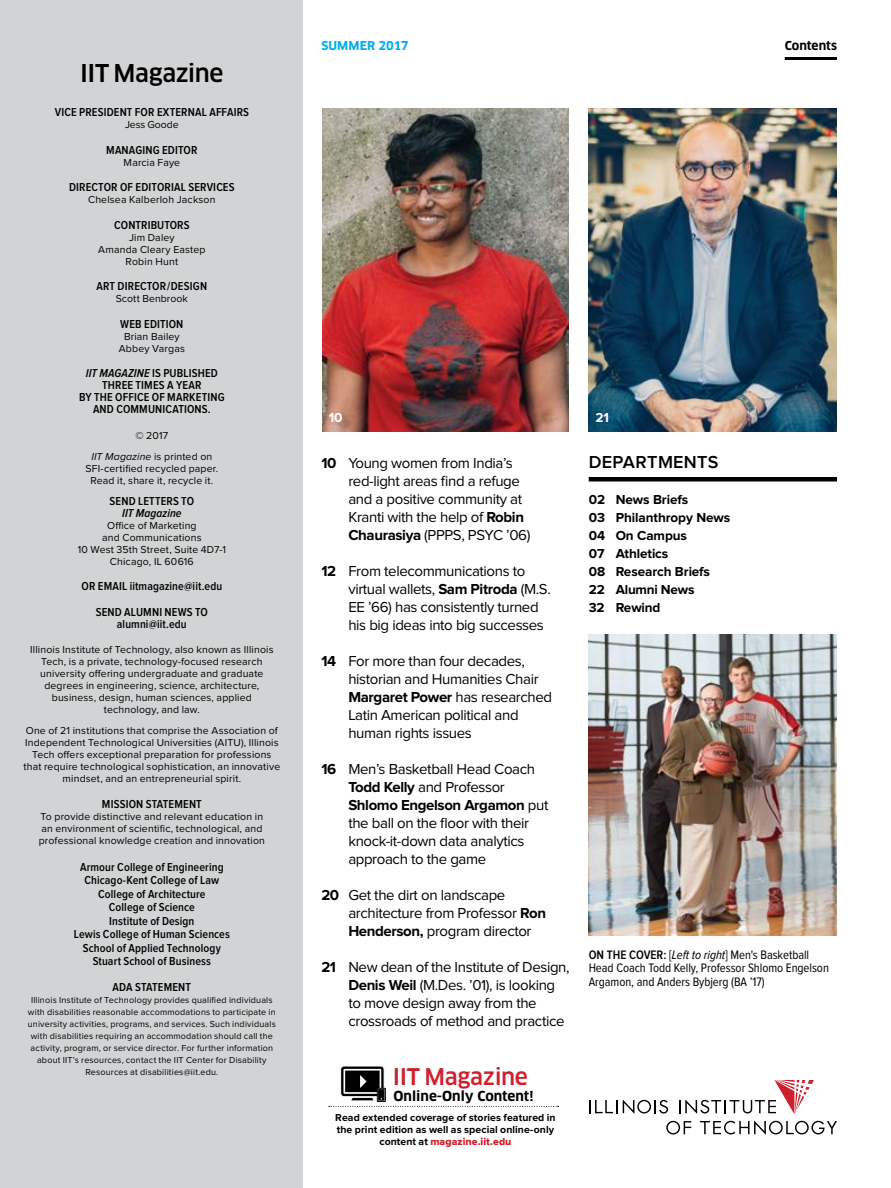
<style>
.page{position:relative;width:891px;height:1188px;background:#fff}
.page>*{position:absolute;margin:0;border:0;box-sizing:border-box;transform-origin:0 0}
.t1{font:500 24px "Clan OT";letter-spacing:-.02em;color:#000}
.t2{font:500 22.5px "Clan OT";letter-spacing:-.015em;color:#d0202e}
.t3{font:600 18px "Proxima Nova";letter-spacing:.02em;color:#000}
.t4{font:15px/18px "Proxima Nova";letter-spacing:-.025em;color:#000}
.t5{font:700 13.5px/18px "Proxima Nova";letter-spacing:-.005em;color:#000}
.t6{font:700 13.5px "Clan OT";color:#000}
.t7{font:700 13.5px "Proxima Nova";color:#fff}
.t8{font:12.75px/13.5px "Proxima Nova Cond";letter-spacing:-.005em;color:#000}
.t9{font:600 12px/13.5px "Proxima Nova Cond";letter-spacing:.01em;color:#000;text-align:center}
.t10{font:italic 600 12px "Proxima Nova Cond";letter-spacing:.005em;color:#000}
.t11{font:700 12px "Clan OT";letter-spacing:.01em;color:#00aeef}
.t12{font:700 12px "Clan OT";color:#000}
.t13{font:10.5px/12px "Proxima Nova";letter-spacing:.015em;color:#000;text-align:center}
.t14{font:700 10.5px/12px "Proxima Nova";letter-spacing:.005em;color:#000}
.t15{font:10.5px "Proxima Nova Extrabld";letter-spacing:.005em;color:#d0202e}
.t16{font:10.5px "Proxima Nova";letter-spacing:-.01em;color:#000}
.t17{font:9px/12px "Proxima Nova";letter-spacing:.02em;color:#000;text-align:center}
.s1{font-style:italic}
.s2{font-weight:700}
.s3{font-family:"Proxima Nova";font-weight:700;color:#000}
.s4{font-weight:600}
</style>
<div class="page">
<div style="left:0;top:0;width:302px;height:1188px;background:#d1d3d4"></div>
<div style="left:589px;top:477px;width:248px;height:5px;background:#000"></div>
<img style="left:322px;top:108px;width:247px;height:324px">
<hr style="left:785px;top:57px;width:52px;height:3px;background:#000">
<img style="left:589px;top:634px;width:248px;height:302px">
<img style="left:589px;top:108px;width:248px;height:324px">
<svg style="left:329px;top:1106px;width:230px;height:1px"></svg>
<svg style="left:341px;top:1066px;width:43px;height:31px"></svg>
<div style="left:340px;top:1066px;width:44px;height:31px;border:1px solid #fff;border-radius:3px"></div>
<div style="left:377px;top:1088px;width:9px;height:14px;border:1px solid #000"></div>
<div style="left:378px;top:1089px;width:7px;height:12px;background:#000"></div>
<svg style="left:343px;top:1069px;width:39px;height:31px"></svg>
<svg style="left:590px;top:1099px;width:78px;height:15px"></svg>
<svg style="left:700px;top:1120px;width:137px;height:15px"></svg>
<svg style="left:666px;top:1121px;width:25px;height:14px"></svg>
<svg style="left:679px;top:1080px;width:135px;height:34px"></svg>
<h1 class="t1" style="left:80px;top:59px;width:145px">IIT Magazine</h1>
<p class="t9" style="left:55px;top:106px;width:196px">VICE PRESIDENT FOR EXTERNAL AFFAIRS</p>
<p class="t16" style="left:125px;top:120px;width:55px">Jess Goode</p>
<p class="t9" style="left:106px;top:143px;width:93px">MANAGING EDITOR</p>
<p class="t13" style="left:124px;top:156px;width:58px">Marcia Faye</p>
<p class="t9" style="left:69px;top:181px;width:167px">DIRECTOR OF EDITORIAL SERVICES</p>
<p class="t13" style="left:88px;top:194px;width:129px">Chelsea Kalberloh Jackson</p>
<p class="t9" style="left:114px;top:218px;width:77px">CONTRIBUTORS</p>
<p class="t13" style="left:98px;top:231px;width:109px">Jim Daley<br>Amanda Cleary Eastep<br>Robin Hunt</p>
<p class="t9" style="left:97px;top:280px;width:112px">ART DIRECTOR/DESIGN</p>
<p class="t13" style="left:116px;top:293px;width:73px">Scott Benbrook</p>
<p class="t9" style="left:120px;top:317px;width:65px">WEB EDITION</p>
<p class="t13" style="left:119px;top:330px;width:68px">Brian Bailey<br>Abbey Vargas</p>
<p class="t9" style="left:79px;top:368px;width:147px;line-height:12px"><span class="s1">IIT MAGAZINE</span> IS PUBLISHED<br>THREE TIMES A YEAR<br>BY THE OFFICE OF MARKETING<br>AND COMMUNICATIONS.</p>
<p class="t13" style="left:91px;top:425px;width:122px;line-height:21px">© 2017<br><span class="s1">IIT Magazine</span> is printed on</p>
<p class="t13" style="left:85px;top:462px;width:135px">SFI-certified recycled paper.<br>Read it, share it, recycle it.</p>
<p class="t9" style="left:110px;top:494px;width:86px">SEND LETTERS TO</p>
<p class="t10" style="left:122px;top:507px;width:61px">IIT Magazine</p>
<p class="t13" style="left:78px;top:519px;width:150px">Office of Marketing<br>and Communications<br>10 West 35th Street, Suite 4D7-1<br>Chicago, IL 60616</p>
<p class="t9" style="left:82px;top:574px;width:142px;line-height:25.5px">OR EMAIL iitmagazine@iit.edu<br>SEND ALUMNI NEWS TO</p>
<p class="t9" style="left:117px;top:617px;width:71px">alumni@iit.edu</p>
<p class="t13" style="left:30px;top:644px;width:245px">Illinois Institute of Technology, also known as Illinois Tech, is a private, technology-focused research university offering undergraduate and graduate degrees in engineering, science, architecture, business, design, human sciences, applied technology, and law.</p>
<p class="t13" style="left:23px;top:725px;width:258px">One of 21 institutions that comprise the Association of Independent Technological Universities (AITU), Illinois Tech offers exceptional preparation for professions that require technological sophistication, an innovative mindset, and an entrepreneurial spirit.</p>
<p class="t9" style="left:102px;top:797px;width:101px">MISSION STATEMENT</p>
<p class="t13" style="left:39px;top:810px;width:228px;text-align:left">To provide distinctive and relevant education in an environment of scientific, technological, and professional knowledge creation and innovation</p>
<p class="t9" style="left:74px;top:860px;width:157px">Armour College of Engineering<br>Chicago-Kent College of Law<br>College of Architecture<br>College of Science<br>Institute of Design<br>Lewis College of Human Sciences<br>School of Applied Technology<br>Stuart School of Business</p>
<p class="t9" style="left:113px;top:980px;width:80px">ADA STATEMENT</p>
<p class="t17" style="left:28px;top:994px;width:250px">Illinois Institute of Technology provides qualified individuals with disabilities reasonable accommodations to participate in university activities, programs, and services. Such individuals with disabilities requiring an accommodation should call the activity, program, or service director. For further information about IIT’s resources, contact the IIT Center for Disability Resources at disabilities@iit.edu.</p>
<p class="t11" style="left:321px;top:38px;width:89px">SUMMER 2017</p>
<p class="t12" style="left:785px;top:38px;width:54px">Contents</p>
<p class="t7" style="left:329px;top:412px;width:15px">10</p>
<h3 class="t4" style="left:348px;top:455px;width:184px;text-indent:-27px"><span class="s2">10</span> Young women from India’s red-light areas find a refuge and a positive community at<br>Kranti with the help of <span class="s2">Robin<br>Chaurasiya</span> (PPPS, PSYC ’06)</h3>
<h3 class="t4" style="left:348px;top:563px;width:204px;text-indent:-27px"><span class="s2">12</span> From telecommunications to virtual wallets, <span class="s2">Sam Pitroda</span> (M.S.<br>EE ’66) has consistently turned his big ideas into big successes</h3>
<h3 class="t4" style="left:348px;top:653px;width:205px;text-indent:-27px"><span class="s2">14</span> For more than four decades, historian and Humanities Chair<br><span class="s2">Margaret Power</span> has researched<br>Latin American political and human rights issues</h3>
<h3 class="t4" style="left:348px;top:761px;width:202px;text-indent:-27px"><span class="s2">16</span> Men’s Basketball Head Coach<br><span class="s2">Todd Kelly</span> and Professor<br><span class="s2">Shlomo Engelson Argamon</span> put the ball on the floor with their knock-it-down data analytics approach to the game</h3>
<h3 class="t4" style="left:348px;top:887px;width:199px;text-indent:-27px"><span class="s2">20</span> Get the dirt on landscape architecture from Professor <span class="s2">Ron<br>Henderson,</span> program director</h3>
<h3 class="t4" style="left:348px;top:959px;width:223px;text-indent:-27px"><span class="s2">21</span> New dean of the Institute of Design, <span class="s2">Denis Weil</span> (M.Des. ’01), is looking to move design away from the crossroads of method and practice</h3>
<h2 class="t2" style="left:393px;top:1064px;width:137px">IIT Magazine</h2>
<p class="t6" style="left:394px;top:1089px;width:141px">Online-Only Content!</p>
<p class="t14" style="left:335px;top:1112px;width:222px">Read extended coverage of stories featured in the print edition as well as special online-only</p>
<p class="t15" style="left:379px;top:1137px;width:134px"><span class="s3">content at</span> magazine.iit.edu</p>
<p class="t7" style="left:595px;top:412px;width:15px">21</p>
<h3 class="t3" style="left:589px;top:454px;width:131px">DEPARTMENTS</h3>
<p class="t5" style="left:589px;top:491px;width:143px">02 News Briefs<br>03 Philanthropy News<br>04 On Campus<br>07 Athletics<br>08 Research Briefs<br>22 Alumni News<br>32 Rewind</p>
<p class="t8" style="left:589px;top:948px;width:242px"><span class="s4">ON THE COVER:</span> [<span class="s1">Left to right</span>] Men's Basketball<br>Head Coach Todd Kelly, Professor Shlomo Engelson<br>Argamon, and Anders Bybjerg (BA ’17)</p>
</div>
